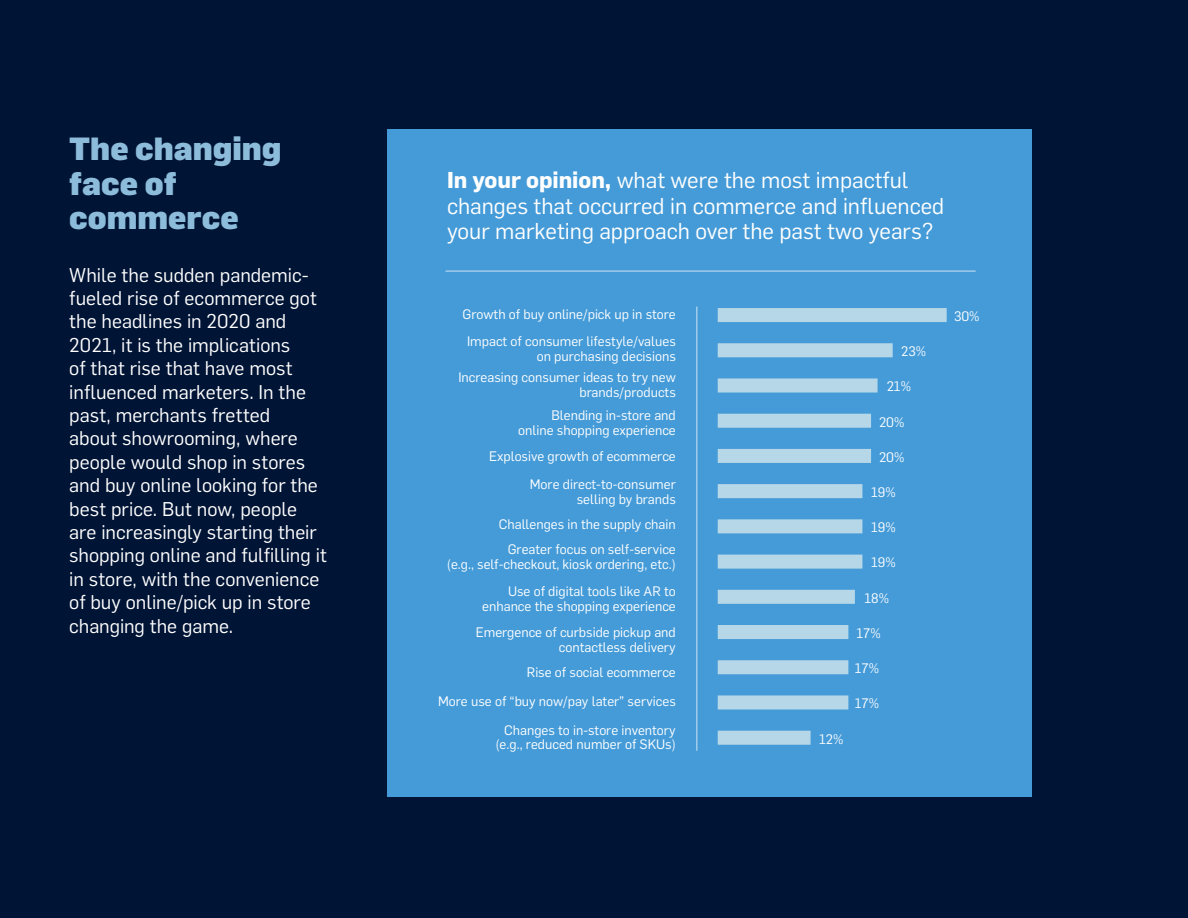
<style>
.page{position:relative;width:1188px;height:918px;background:#001435}
.page>*{position:absolute;margin:0;border:0;box-sizing:border-box;transform-origin:0 0}
.t1{font:900 31.5px/34.5px "Flama";color:#8dbcdb}
.t2{font:22.5px/25.5px "Flama";color:#fff}
.t3{font:19.5px/23.4px "Flama";color:#fff}
.t4{font:13.5px/15px "Flama";color:#fff;text-align:right}
.s1{font-weight:700}
</style>
<div class="page">
<div style="left:387px;top:129px;width:645px;height:668px;background:#459bd8"></div>
<div style="left:718px;top:308px;width:229px;height:14px;background:#b6d7e7"></div>
<div style="left:718px;top:343px;width:175px;height:14px;background:#b6d7e7;border:2px solid #b6d7e7"></div>
<div style="left:718px;top:378px;width:160px;height:15px;background:#b6d7e7;border:2px solid #b6d7e7"></div>
<div style="left:718px;top:414px;width:153px;height:14px;background:#b6d7e7;border:2px solid #b6d7e7"></div>
<div style="left:718px;top:449px;width:153px;height:14px;background:#b6d7e7"></div>
<div style="left:718px;top:484px;width:144px;height:14px;background:#b6d7e7;border:2px solid #b6d7e7"></div>
<div style="left:718px;top:519px;width:144px;height:14px;background:#b6d7e7;border:2px solid #b6d7e7"></div>
<div style="left:718px;top:555px;width:144px;height:14px;background:#b6d7e7;border:2px solid #b6d7e7"></div>
<div style="left:718px;top:590px;width:137px;height:14px;background:#b6d7e7;border:2px solid #b6d7e7"></div>
<div style="left:718px;top:625px;width:130px;height:14px;background:#b6d7e7"></div>
<div style="left:718px;top:660px;width:130px;height:14px;background:#b6d7e7;border:2px solid #b6d7e7"></div>
<div style="left:718px;top:695px;width:130px;height:15px;background:#b6d7e7;border:2px solid #b6d7e7"></div>
<div style="left:718px;top:731px;width:93px;height:14px;background:#b6d7e7;border:2px solid #b6d7e7"></div>
<hr style="left:696px;top:307px;width:2px;height:444px;background:#fff">
<hr style="left:446px;top:270px;width:530px;height:2px;background:#fff">
<h1 class="t1" style="left:69px;top:129px;width:214px">The changing face of commerce</h1>
<p class="t3" style="left:69px;top:262px;width:259px">While the sudden pandemic&shy;fueled rise of ecommerce got the headlines in 2020 and<br>2021, it is the implications<br>of that rise that have most influenced marketers. In the past, merchants fretted<br>about showrooming, where people would shop in stores and buy online looking for the best price. But now, people are increasingly starting their shopping online and fulfilling it in store, with the convenience of buy online/pick up in store changing the game.</p>
<h2 class="t2" style="left:447px;top:166px;width:499px"><span class="s1">In your opinion,</span> what were the most impactful changes that occurred in commerce and influenced your marketing approach over the past two years?</h2>
<p class="t4" style="left:463px;top:306px;width:215px">Growth of buy online/pick up in store</p>
<p class="t4" style="left:467px;top:333px;width:210px">Impact of consumer lifestyle/values on purchasing decisions</p>
<p class="t4" style="left:458px;top:369px;width:219px">Increasing consumer ideas to try new brands/products</p>
<p class="t4" style="left:518px;top:407px;width:159px">Blending in-store and online shopping experience</p>
<p class="t4" style="left:489px;top:442px;width:188px;line-height:28.2px">Explosive growth of ecommerce<br>More direct-to-consumer</p>
<p class="t4" style="left:499px;top:486px;width:179px;line-height:24.8px">selling by brands<br>Challenges in the supply chain<br>Greater focus on self-service</p>
<p class="t4" style="left:447px;top:550px;width:230px;line-height:27.2px">(e.g., self-checkout, kiosk ordering, etc.)<br>Use of digital tools like AR to</p>
<p class="t4" style="left:476px;top:593px;width:202px;line-height:25.7px;text-align:center">enhance the shopping experience<br>Emergence of curbside pickup and</p>
<p class="t4" style="left:527px;top:633px;width:150px;line-height:25.7px">contactless delivery<br>Rise of social ecommerce</p>
<p class="t4" style="left:438px;top:687px;width:239px;line-height:28.2px">More use of “buy now/pay later” services<br>Changes to in-store inventory</p>
<p class="t4" style="left:496px;top:736px;width:182px">(e.g., reduced number of SKUs)</p>
<p class="t4" style="left:819px;top:730px;width:26px">12%</p>
<p class="t4" style="left:901px;top:343px;width:26px">23%</p>
<p class="t4" style="left:887px;top:378px;width:26px">21%</p>
<p class="t4" style="left:879px;top:413px;width:27px">20%</p>
<p class="t4" style="left:879px;top:449px;width:27px">20%</p>
<p class="t4" style="left:871px;top:484px;width:26px">19%</p>
<p class="t4" style="left:871px;top:519px;width:26px">19%</p>
<p class="t4" style="left:871px;top:554px;width:26px">19%</p>
<p class="t4" style="left:864px;top:590px;width:26px">18%</p>
<p class="t4" style="left:857px;top:625px;width:26px">17%</p>
<p class="t4" style="left:855px;top:660px;width:26px">17%</p>
<p class="t4" style="left:855px;top:695px;width:26px">17%</p>
<p class="t4" style="left:954px;top:308px;width:27px">30%</p>
</div>
